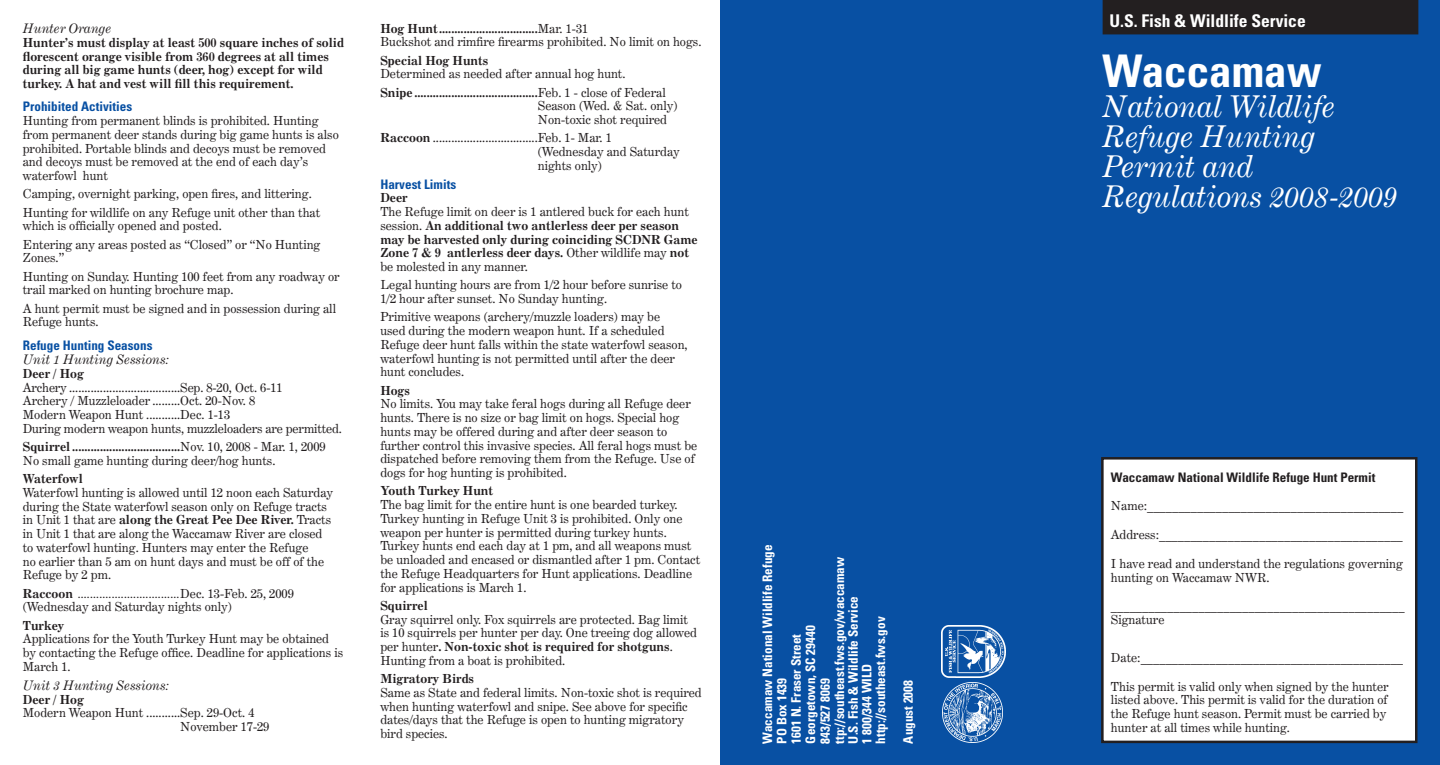
<style>
.page{position:relative;width:1440px;height:765px;background:#fff}
.page>*{position:absolute;margin:0;border:0;box-sizing:border-box;transform-origin:0 0}
.t1{font:700 condensed 45px "Univers";color:#fff}
.t2{font:italic 30px/30px "Century Expanded BT";color:#fff}
.t3{font:700 condensed 17.5px "Univers";color:#fff}
.t4{font:700 condensed 13.12px/14.1px "Univers";color:#fff}
.t5{font:italic 13.12px "Century Expanded BT";color:#231f20}
.t6{font:700 condensed 13.12px "Univers";color:#0850a3}
.t7{font:700 condensed 13.12px "Univers";color:#231f20}
.t8{font:12.5px/13.8px "Century Expanded BT";color:#231f20}
.t9{font:700 12.5px/13.8px "Century Expanded BT";color:#231f20}
.s1{font-weight:700}
.s2{font-style:italic}
.s3{font-weight:400}
</style>
<div class="page">
<div style="left:720px;top:0;width:720px;height:765px;background:#0850a3"></div>
<div style="left:1103px;top:0;width:315px;height:34px;background:#231f20"></div>
<img style="left:942px;top:625px;width:64px;height:52px">
<img style="left:943px;top:682px;width:60px;height:60px">
<div style="left:1102px;top:458px;width:314px;height:284px;background:#fff"></div>
<div style="left:1101px;top:457px;width:317px;height:286px;border:2px solid #231f20"></div>
<p class="t5" style="left:23px;top:20px;width:90px">Hunter Orange</p>
<p class="t9" style="left:23px;top:35px;width:323px">Hunter’s must display at least 500 square inches of solid florescent orange visible from 360 degrees at all times during all big game hunts (deer, hog) except for wild turkey. A hat and vest will fill this requirement.</p>
<p class="t6" style="left:23px;top:99px;width:111px">Prohibited Activities</p>
<p class="t8" style="left:23px;top:114px;width:318px">Hunting from permanent blinds is prohibited. Hunting from permanent deer stands during big game hunts is also prohibited. Portable blinds and decoys must be removed and decoys must be removed at the end of each day’s waterfowl hunt</p>
<p class="t8" style="left:23px;top:185px;width:299px;line-height:18.2px">Camping, overnight parking, open fires, and littering.<br>Hunting for wildlife on any Refuge unit other than that</p>
<p class="t8" style="left:23px;top:217px;width:299px;line-height:18.2px">which is officially opened and posted.<br>Entering any areas posted as “Closed” or “No Hunting</p>
<p class="t8" style="left:23px;top:249px;width:318px;line-height:18.2px">Zones.”<br>Hunting on Sunday. Hunting 100 feet from any roadway or</p>
<p class="t8" style="left:23px;top:281px;width:315px;line-height:18.2px">trail marked on hunting brochure map.<br>A hunt permit must be signed and in possession during all</p>
<p class="t8" style="left:23px;top:315px;width:77px">Refuge hunts.</p>
<p class="t6" style="left:23px;top:337px;width:131px">Refuge Hunting Seasons</p>
<p class="t5" style="left:23px;top:351px;width:148px">Unit 1 Hunting Sessions:</p>
<p class="t9" style="left:23px;top:366px;width:63px">Deer / Hog</p>
<p class="t8" style="left:23px;top:380px;width:321px">Archery ....................................Sep. 8-20, Oct. 6-11<br>Archery / Muzzleloader .........Oct. 20-Nov. 8<br>Modern Weapon Hunt ...........Dec. 1-13<br>During modern weapon hunts, muzzleloaders are permitted.</p>
<p class="t8" style="left:23px;top:440px;width:304px"><span class="s1">Squirrel ...................................</span>Nov. 10, 2008 - Mar. 1, 2009<br>No small game hunting during deer/hog hunts.</p>
<p class="t9" style="left:23px;top:472px;width:62px">Waterfowl</p>
<p class="t8" style="left:23px;top:485px;width:312px">Waterfowl hunting is allowed until 12 noon each Saturday during the State waterfowl season only on Refuge tracts in Unit 1 that are <span class="s1">along the Great Pee Dee River.</span> Tracts in Unit 1 that are along the Waccamaw River are closed to waterfowl hunting. Hunters may enter the Refuge<br>no earlier than 5 am on hunt days and must be off of the Refuge by 2 pm.</p>
<p class="t8" style="left:23px;top:586px;width:273px"><span class="s1">Raccoon</span> <span class="s2">.................................</span>Dec. 13-Feb. 25, 2009 (Wednesday and Saturday nights only)</p>
<p class="t9" style="left:23px;top:618px;width:43px">Turkey</p>
<p class="t8" style="left:23px;top:632px;width:322px">Applications for the Youth Turkey Hunt may be obtained by contacting the Refuge office. Deadline for applications is<br>March 1.</p>
<p class="t5" style="left:23px;top:677px;width:148px">Unit 3 Hunting Sessions:</p>
<p class="t9" style="left:23px;top:692px;width:63px">Deer / Hog</p>
<p class="t8" style="left:180px;top:706px;width:91px;text-indent:-158px">Modern Weapon Hunt ...........Sep. 29-Oct. 4<br>November 17-29</p>
<p class="t8" style="left:380px;top:21px;width:323px"><span class="s1">Hog Hunt ................................</span>Mar. 1-31<br>Buckshot and rimfire firearms prohibited. No limit on hogs.</p>
<p class="t9" style="left:380px;top:53px;width:110px">Special Hog Hunts</p>
<p class="t8" style="left:380px;top:65px;width:287px;line-height:18.2px">Determined as needed after annual hog hunt.<br><span class="s1">Snipe ........................................</span>Feb. 1 - close of Federal</p>
<p class="t8" style="left:538px;top:99px;width:141px">Season (Wed. &amp; Sat. only)<br>Non-toxic shot required</p>
<p class="t8" style="left:538px;top:131px;width:143px;text-indent:-158px"><span class="s1">Raccoon</span> ..................................Feb. 1- Mar. 1 (Wednesday and Saturday nights only)</p>
<p class="t6" style="left:380px;top:176px;width:77px">Harvest Limits</p>
<p class="t9" style="left:380px;top:191px;width:29px">Deer</p>
<p class="t9" style="left:380px;top:205px;width:319px"><span class="s3">The Refuge limit on deer is 1 antlered buck for each hunt session.</span> An additional two antlerless deer per season may be harvested only during coinciding SCDNR Game Zone 7 &amp; 9 antlerless deer days. <span class="s3">Other wildlife may</span> not <span class="s3">be molested in any manner.</span></p>
<p class="t8" style="left:380px;top:278px;width:303px">Legal hunting hours are from 1/2 hour before sunrise to<br>1/2 hour after sunset. No Sunday hunting.</p>
<p class="t8" style="left:380px;top:310px;width:309px">Primitive weapons (archery/muzzle loaders) may be used during the modern weapon hunt. If a scheduled Refuge deer hunt falls within the state waterfowl season, waterfowl hunting is not permitted until after the deer hunt concludes.</p>
<p class="t9" style="left:380px;top:383px;width:31px">Hogs</p>
<p class="t8" style="left:380px;top:397px;width:318px">No limits. You may take feral hogs during all Refuge deer hunts. There is no size or bag limit on hogs. Special hog hunts may be offered during and after deer season to further control this invasive species. All feral hogs must be dispatched before removing them from the Refuge. Use of dogs for hog hunting is prohibited.</p>
<p class="t9" style="left:380px;top:484px;width:114px">Youth Turkey Hunt</p>
<p class="t8" style="left:380px;top:498px;width:321px">The bag limit for the entire hunt is one bearded turkey.<br>Turkey hunting in Refuge Unit 3 is prohibited. Only one weapon per hunter is permitted during turkey hunts.<br>Turkey hunts end each day at 1 pm, and all weapons must be unloaded and encased or dismantled after 1 pm. Contact the Refuge Headquarters for Hunt applications. Deadline for applications is March 1.</p>
<p class="t9" style="left:380px;top:598px;width:49px">Squirrel</p>
<p class="t8" style="left:380px;top:612px;width:318px">Gray squirrel only. Fox squirrels are protected. Bag limit is 10 squirrels per hunter per day. One treeing dog allowed per hunter<span class="s1">. Non-toxic shot is required for shotguns</span>.<br>Hunting from a boat is prohibited.</p>
<p class="t9" style="left:380px;top:672px;width:95px">Migratory Birds</p>
<p class="t8" style="left:380px;top:685px;width:323px">Same as State and federal limits. Non-toxic shot is required when hunting waterfowl and snipe. See above for specific dates/days that the Refuge is open to hunting migratory bird species.</p>
<p class="t4" style="left:760px;top:743px;width:200px;rotate:-90deg">Waccamaw National Wildlife Refuge<br>PO Box 1439<br>1601 N. Fraser Street<br>Georgetown, SC 29440<br>843/527 8069 ttp://southeast.fws.gov/waccamaw<br>U.S. Fish &amp; Wildlife Service<br>1 800/344 WILD http://southeast.fws.gov</p>
<p class="t4" style="left:901px;top:743px;width:65px;rotate:-90deg">August 2008</p>
<h3 class="t3" style="left:1109px;top:10px;width:198px">U.S. Fish &amp; Wildlife Service</h3>
<h1 class="t1" style="left:1103px;top:44px;width:221px">Waccamaw</h1>
<h2 class="t2" style="left:1103px;top:91px;width:297px">National Wildlife<br>Refuge Hunting<br>Permit and<br>Regulations 2008-2009</h2>
<p class="t7" style="left:1111px;top:469px;width:266px">Waccamaw National Wildlife Refuge Hunt Permit</p>
<p class="t8" style="left:1111px;top:499px;width:294px">Name:_________________________________________</p>
<p class="t8" style="left:1111px;top:528px;width:293px">Address:_______________________________________</p>
<p class="t8" style="left:1111px;top:557px;width:294px">I have read and understand the regulations governing hunting on Waccamaw NWR.</p>
<p class="t8" style="left:1111px;top:599px;width:295px">_______________________________________________<br>Signature</p>
<p class="t8" style="left:1111px;top:651px;width:294px">Date:__________________________________________</p>
<p class="t8" style="left:1111px;top:679px;width:279px">This permit is valid only when signed by the hunter listed above. This permit is valid for the duration of the Refuge hunt season. Permit must be carried by hunter at all times while hunting.</p>
</div>
